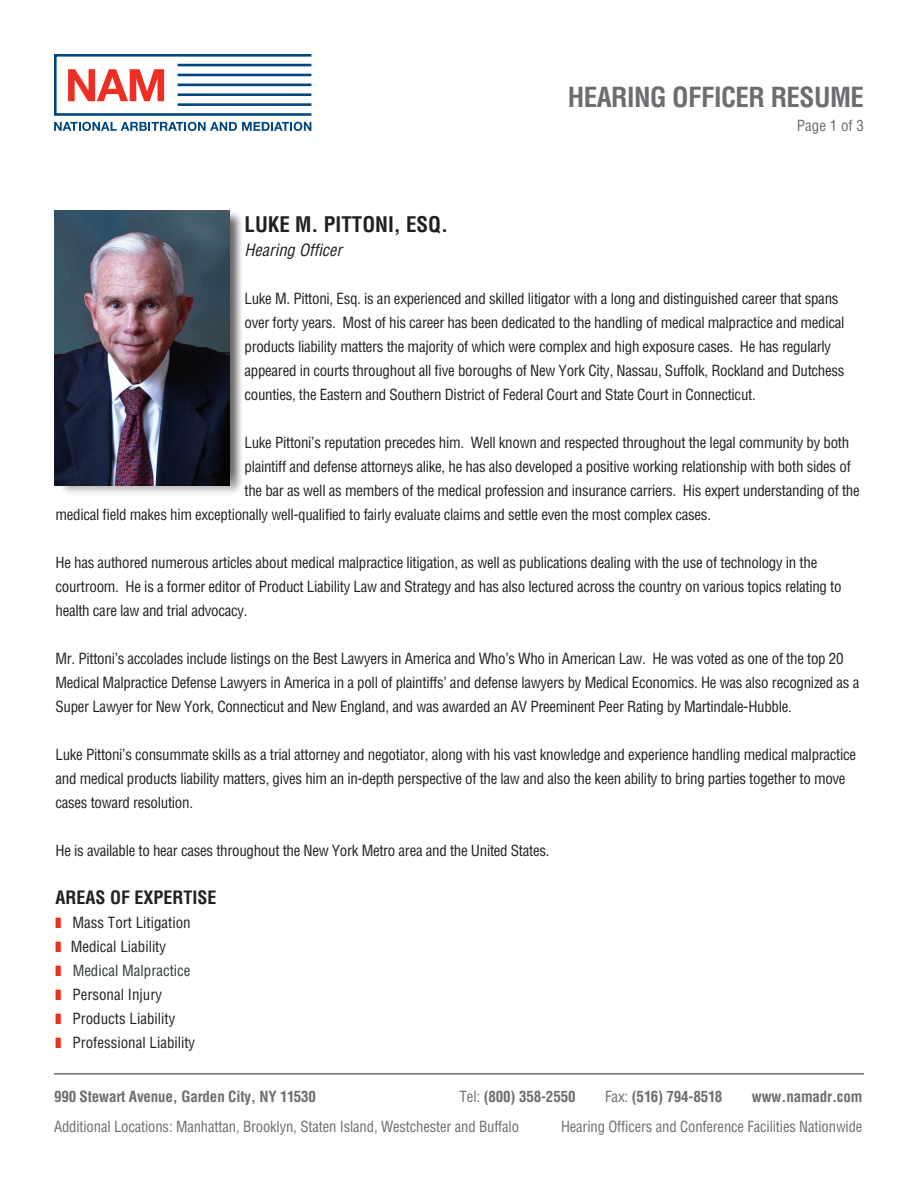
<style>
.page{position:relative;width:918px;height:1188px;background:#fff}
.page>*{position:absolute;margin:0;border:0;box-sizing:border-box;transform-origin:0 0}
.t1{font:700 condensed 27px "Helvetica";letter-spacing:-.02em;color:#6c6d70}
.t2{font:700 condensed 21px "Helvetica";color:#231f20}
.t3{font:700 condensed 18px "Helvetica";color:#231f20}
.t4{font:italic condensed 16.5px "Helvetica";color:#231f20}
.t5{font:condensed 15px/24px "Helvetica";letter-spacing:-.02em;color:#231f20}
.t6{font:condensed 15px "Helvetica";letter-spacing:-.01em;color:#6c6d70}
.t7{font:condensed 15px "Helvetica";color:#231f20}
.t8{font:700 condensed 15px "Helvetica";letter-spacing:-.01em;color:#6c6d70}
.t9{font:condensed 15px "Helvetica";color:#333b3a}
.s1{color:#ee2e22}
.s2{font-weight:400}
</style>
<div class="page">
<svg style="left:54px;top:54px;width:257px;height:77px"></svg>
<hr style="left:54px;top:1073px;width:810px;height:2px;background:#6c6d70">
<div style="left:60px;top:209px;width:184px;height:284px;background:#231f20;opacity:.32"></div>
<img style="left:54px;top:210px;width:176px;height:276px">
<p class="t1" style="left:568px;top:81px;width:298px">HEARING OFFICER RESUME</p>
<p class="t6" style="left:797px;top:116px;width:69px">Page 1 of 3</p>
<p class="t2" style="left:244px;top:212px;width:205px">LUKE M. PITTONI, ESQ.</p>
<p class="t4" style="left:244px;top:240px;width:99px">Hearing Officer</p>
<p class="t5" style="left:244px;top:286px;width:602px">Luke M. Pittoni, Esq. is an experienced and skilled litigator with a long and distinguished career that spans over forty years. Most of his career has been dedicated to the handling of medical malpractice and medical products liability matters the majority of which were complex and high exposure cases. He has regularly appeared in courts throughout all five boroughs of New York City, Nassau, Suffolk, Rockland and Dutchess counties, the Eastern and Southern District of Federal Court and State Court in Connecticut.</p>
<p class="t5" style="left:244px;top:430px;width:606px">Luke Pittoni’s reputation precedes him. Well known and respected throughout the legal community by both</p>
<p class="t5" style="left:244px;top:454px;width:608px">plaintiff and defense attorneys alike, he has also developed a positive working relationship with both sides of</p>
<p class="t5" style="left:244px;top:478px;width:617px">the bar as well as members of the medical profession and insurance carriers. His expert understanding of the</p>
<p class="t5" style="left:56px;top:502px;width:657px">medical field makes him exceptionally well-qualified to fairly evaluate claims and settle even the most complex cases.</p>
<p class="t5" style="left:56px;top:550px;width:788px">He has authored numerous articles about medical malpractice litigation, as well as publications dealing with the use of technology in the courtroom. He is a former editor of Product Liability Law and Strategy and has also lectured across the country on various topics relating to health care law and trial advocacy.</p>
<p class="t5" style="left:56px;top:646px;width:805px">Mr. Pittoni’s accolades include listings on the Best Lawyers in America and Who’s Who in American Law. He was voted as one of the top 20<br>Medical Malpractice Defense Lawyers in America in a poll of plaintiffs’ and defense lawyers by Medical Economics. He was also recognized as a<br>Super Lawyer for New York, Connecticut and New England, and was awarded an AV Preeminent Peer Rating by Martindale-Hubble.</p>
<p class="t5" style="left:56px;top:742px;width:802px">Luke Pittoni’s consummate skills as a trial attorney and negotiator, along with his vast knowledge and experience handling medical malpractice and medical products liability matters, gives him an in-depth perspective of the law and also the keen ability to bring parties together to move cases toward resolution.</p>
<p class="t5" style="left:56px;top:838px;width:496px">He is available to hear cases throughout the New York Metro area and the United States.</p>
<p class="t3" style="left:56px;top:887px;width:163px">AREAS OF EXPERTISE</p>
<p class="t7" style="left:56px;top:913px;width:137px"><span class="s1">■</span> Mass Tort Litigation</p>
<p class="t7" style="left:56px;top:937px;width:112px"><span class="s1">■</span> Medical Liability</p>
<p class="t9" style="left:56px;top:961px;width:137px"><span class="s1">■</span> Medical Malpractice</p>
<p class="t7" style="left:56px;top:985px;width:108px"><span class="s1">■</span> Personal Injury</p>
<p class="t7" style="left:56px;top:1009px;width:121px"><span class="s1">■</span> Products Liability</p>
<p class="t7" style="left:56px;top:1033px;width:141px"><span class="s1">■</span> Professional Liability</p>
<p class="t8" style="left:54px;top:1087px;width:263px">990 Stewart Avenue, Garden City, NY 11530</p>
<p class="t8" style="left:460px;top:1087px;width:118px"><span class="s2">Tel:</span> (800) 358-2550</p>
<p class="t8" style="left:605px;top:1087px;width:119px"><span class="s2">Fax:</span> (516) 794-8518</p>
<p class="t8" style="left:752px;top:1087px;width:112px">www.namadr.com</p>
<p class="t6" style="left:54px;top:1117px;width:467px">Additional Locations: Manhattan, Brooklyn, Staten Island, Westchester and Buffalo</p>
<p class="t6" style="left:561px;top:1117px;width:303px">Hearing Officers and Conference Facilities Nationwide</p>
</div>
